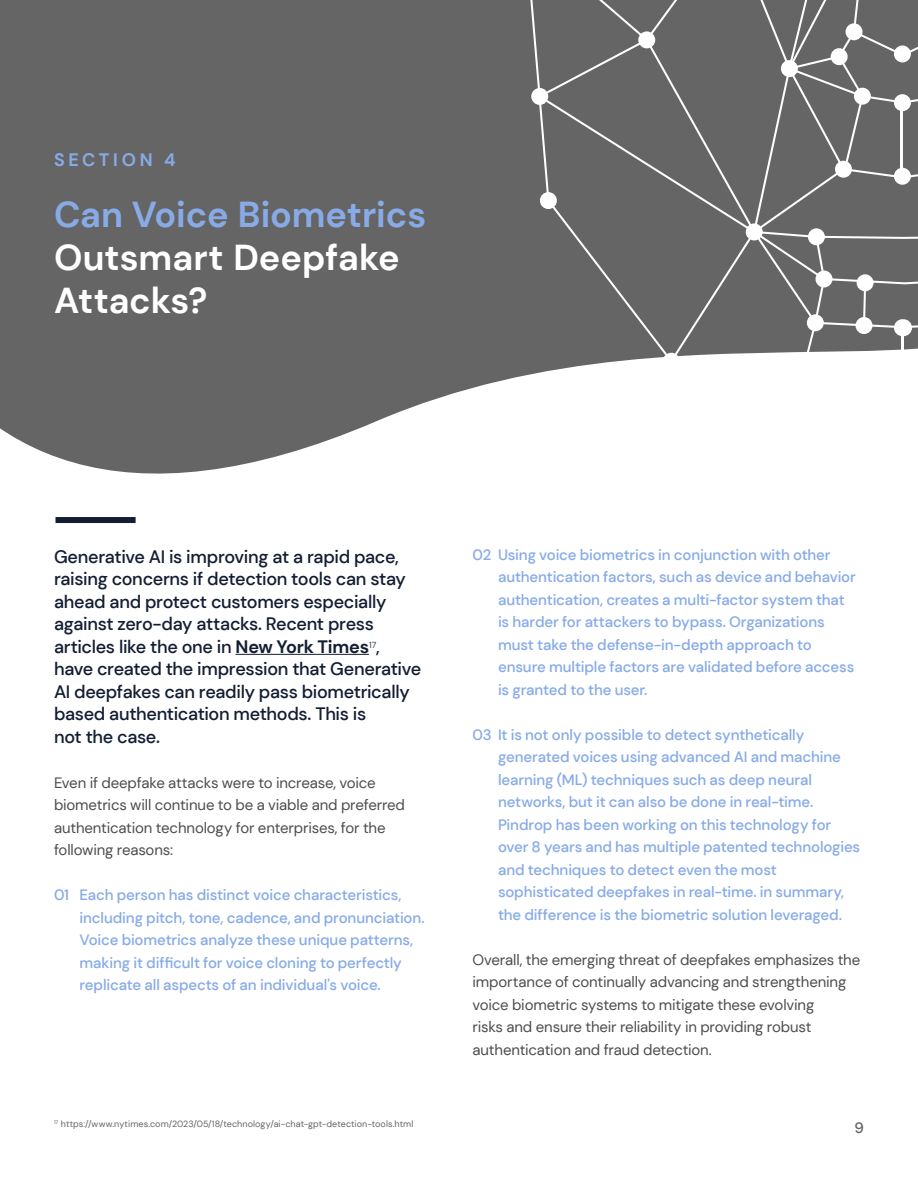
<style>
.page{position:relative;width:918px;height:1188px;background:#fff}
.page>*{position:absolute;margin:0;border:0;box-sizing:border-box;transform-origin:0 0}
.t1{font:700 36px/43.2px "DM Sans";color:#fff}
.t2{font:700 36px "DM Sans";letter-spacing:-.005em;color:#88abe7}
.t3{font:500 18px/22.5px "DM Sans";letter-spacing:-.02em;color:#141e33}
.t4{font:700 18px "DM Sans";letter-spacing:.2em;color:#88abe7}
.t5{font:500 15px/22.5px "DM Sans";letter-spacing:-.01em;color:#88abe7}
.t6{font:15px/22.5px "DM Sans";letter-spacing:-.01em;color:#4d4d4f}
.t7{font:500 15px "DM Sans";color:#656565}
.t8{font:9px "DM Sans";letter-spacing:.005em;color:#636466}
.s1{font-weight:700}
</style>
<div class="page">
<svg style="left:0;top:0;width:530px;height:523px;fill:#656565"></svg>
<svg style="left:530px;top:0;width:9px;height:375px;background:#6d6d6d"></svg>
<svg style="left:539px;top:0;width:379px;height:373px;background:#727272"></svg>
<div style="left:663px;top:353px;width:17px;height:17px;background:#fff;border-radius:50%"></div>
<div style="left:540px;top:192px;width:17px;height:17px;background:#fff;border-radius:50%"></div>
<div style="left:531px;top:88px;width:17px;height:17px;background:#fff;border-radius:50%"></div>
<div style="left:781px;top:60px;width:17px;height:17px;background:#fff;border-radius:50%"></div>
<div style="left:638px;top:31px;width:17px;height:17px;background:#fff;border-radius:50%"></div>
<div style="left:746px;top:223px;width:17px;height:17px;background:#fff;border-radius:50%"></div>
<div style="left:835px;top:161px;width:17px;height:17px;background:#fff;border-radius:50%"></div>
<div style="left:894px;top:168px;width:17px;height:17px;background:#fff;border-radius:50%"></div>
<div style="left:894px;top:94px;width:17px;height:17px;background:#fff;border-radius:50%"></div>
<div style="left:894px;top:46px;width:17px;height:16px;background:#fff;border-radius:50%"></div>
<div style="left:846px;top:23px;width:17px;height:17px;background:#fff;border-radius:50%"></div>
<div style="left:831px;top:48px;width:17px;height:17px;background:#fff;border-radius:50%"></div>
<div style="left:854px;top:88px;width:17px;height:17px;background:#fff;border-radius:50%"></div>
<div style="left:808px;top:228px;width:17px;height:17px;background:#fff;border-radius:50%"></div>
<div style="left:816px;top:271px;width:16px;height:16px;background:#fff;border-radius:50%"></div>
<div style="left:807px;top:314px;width:17px;height:17px;background:#fff;border-radius:50%"></div>
<div style="left:856px;top:317px;width:17px;height:17px;background:#fff;border-radius:50%"></div>
<div style="left:857px;top:274px;width:17px;height:17px;background:#fff;border-radius:50%"></div>
<hr style="left:901px;top:102px;width:2px;height:74px;background:#fff">
<div style="left:56px;top:517px;width:80px;height:6px;background:#141e33"></div>
<hr style="left:236px;top:654px;width:133px;height:1px;background:#141e33">
<p class="t4" style="left:54px;top:152px;width:123px">SECTION 4</p>
<h1 class="t2" style="left:54px;top:197px;width:374px">Can Voice Biometrics</h1>
<h1 class="t1" style="left:54px;top:238px;width:347px">Outsmart Deepfake<br>Attacks?</h1>
<p class="t3" style="left:54px;top:546px;width:369px">Generative AI is improving at a rapid pace, raising concerns if detection tools can stay ahead and protect customers especially against zero-day attacks. Recent press articles like the one in <span class="s1">New York Times</span><sup>17</sup>, have created the impression that Generative AI deepfakes can readily pass biometrically based authentication methods. This is<br>not the case.</p>
<p class="t6" style="left:54px;top:772px;width:353px">Even if deepfake attacks were to increase, voice biometrics will continue to be a viable and preferred authentication technology for enterprises, for the following reasons:</p>
<p class="t5" style="left:80px;top:884px;width:347px">Each person has distinct voice characteristics, including pitch, tone, cadence, and pronunciation.<br>Voice biometrics analyze these unique patterns, making it difficult for voice cloning to perfectly replicate all aspects of an individual's voice.</p>
<p class="t5" style="left:54px;top:884px;width:17px">01</p>
<p class="t8" style="left:54px;top:1119px;width:361px"><sup>17</sup> https://www.nytimes.com/2023/05/18/technology/ai-chat-gpt-detection-tools.html</p>
<p class="t5" style="left:498px;top:544px;width:359px;text-indent:-25px">02 Using voice biometrics in conjunction with other authentication factors, such as device and behavior authentication, creates a multi-factor system that is harder for attackers to bypass. Organizations must take the defense-in-depth approach to ensure multiple factors are validated before access is granted to the user.</p>
<p class="t5" style="left:498px;top:724px;width:364px;text-indent:-25px">03 It is not only possible to detect synthetically generated voices using advanced AI and machine learning (ML) techniques such as deep neural networks, but it can also be done in real-time.<br>Pindrop has been working on this technology for over 8 years and has multiple patented technologies and techniques to detect even the most sophisticated deepfakes in real-time. in summary, the difference is the biometric solution leveraged.</p>
<p class="t6" style="left:473px;top:949px;width:389px">Overall, the emerging threat of deepfakes emphasizes the importance of continually advancing and strengthening voice biometric systems to mitigate these evolving<br>risks and ensure their reliability in providing robust authentication and fraud detection.</p>
<p class="t7" style="left:855px;top:1120px;width:11px">9</p>
</div>
